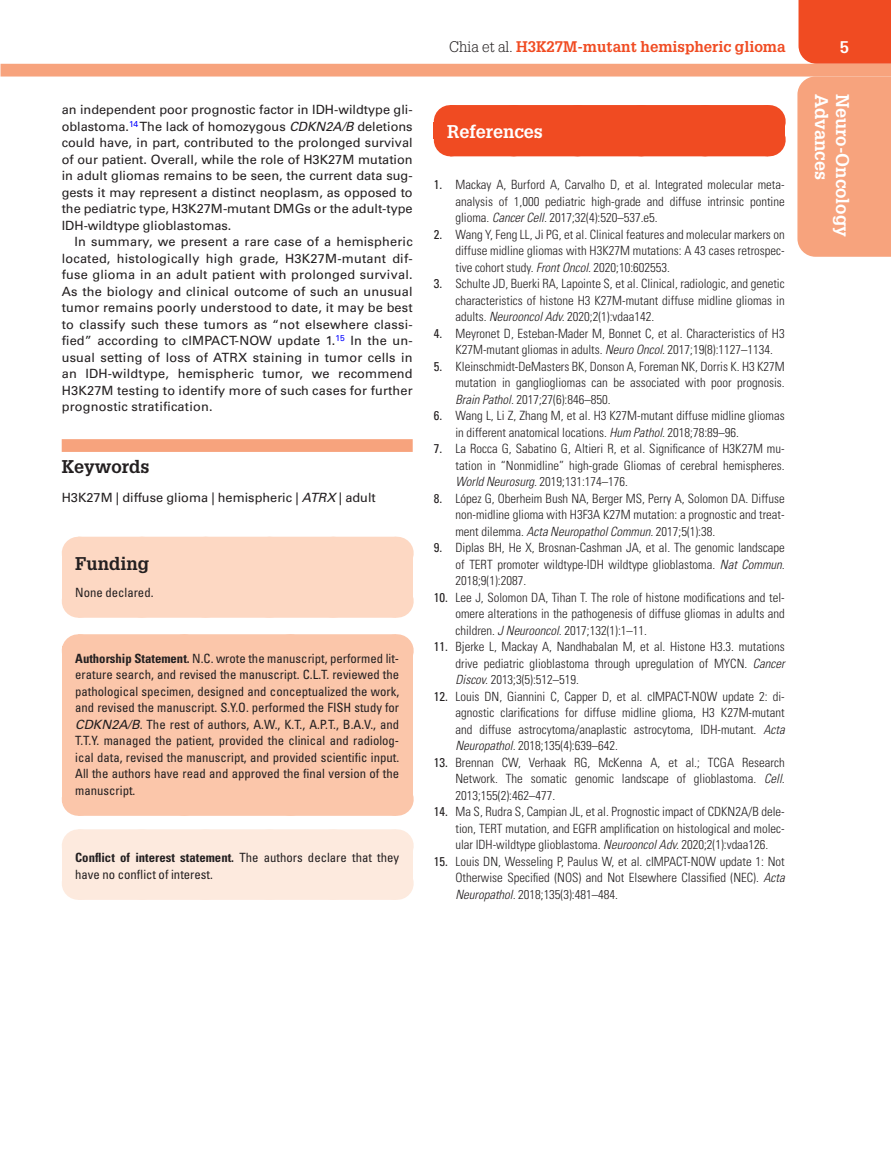
<style>
.page{position:relative;width:891px;height:1175px;background:#fff}
.page>*{position:absolute;margin:0;border:0;box-sizing:border-box;transform-origin:0 0}
.t1{font:700 18px "Glypha LT Std";color:#fff}
.t2{font:700 18px "Glypha LT Std";color:#231f20}
.t3{font:700 16.5px "Glypha LT Std";color:#fff}
.t4{font:700 15px "Glypha LT Std";color:#f04b22}
.t5{font:300 condensed 12.75px/16.5px "Univers LT Std";color:#231f20;text-align:justify}
.t6{font:12.75px/16.5px "Univers LT Std";color:#231f20;text-align:justify}
.t7{font:condensed 12.75px/16.5px "Univers LT Std";color:#231f20;text-align:justify}
.s1{font-style:italic}
.s2{font-weight:700}
.s3{font-style:italic;font-stretch:normal}
.s4{font-weight:300;color:#231f20}
.s5{font-weight:400}
</style>
<div class="page">
<div style="left:799px;top:0;width:92px;height:64px;background:#f04b22"></div>
<div style="left:1px;top:64px;width:890px;height:12px;background:#f7a37d"></div>
<div style="left:797px;top:76px;width:94px;height:181px;background:#f7a37d"></div>
<div style="left:62px;top:439px;width:351px;height:13px;background:#f7a37d"></div>
<div style="left:62px;top:554px;width:351px;height:33px;background:#fdd8c3"></div>
<div style="left:78px;top:536px;width:318px;height:33px;background:#fdd8c3"></div>
<svg style="left:142px;top:536px;width:222px;height:1px"></svg>
<hr style="left:396px;top:536px;width:1px;height:33px;background:#fdd8c3">
<div style="left:62px;top:584px;width:351px;height:16px;background:#fdd8c3"></div>
<div style="left:78px;top:584px;width:318px;height:33px;background:#fdd8c3"></div>
<hr style="left:396px;top:584px;width:1px;height:33px;background:#fdd8c3">
<div style="left:62px;top:646px;width:351px;height:156px;background:#fbc6aa"></div>
<div style="left:78px;top:634px;width:318px;height:33px;background:#fbc6aa"></div>
<svg style="left:187px;top:634px;width:156px;height:1px"></svg>
<hr style="left:396px;top:634px;width:1px;height:33px;background:#fbc6aa">
<div style="left:78px;top:782px;width:318px;height:33px;background:#fbc6aa"></div>
<hr style="left:396px;top:782px;width:1px;height:33px;background:#fbc6aa">
<div style="left:62px;top:845px;width:351px;height:37px;background:#fdeade"></div>
<div style="left:78px;top:829px;width:318px;height:33px;background:#fdeade"></div>
<hr style="left:396px;top:829px;width:1px;height:33px;background:#fdeade">
<div style="left:78px;top:866px;width:318px;height:33px;background:#fdeade"></div>
<hr style="left:396px;top:866px;width:1px;height:33px;background:#fdeade">
<div style="left:434px;top:122px;width:351px;height:17px;background:#f04b22"></div>
<div style="left:450px;top:105px;width:318px;height:33px;background:#f04b22"></div>
<hr style="left:768px;top:105px;width:1px;height:33px;background:#f04b22">
<div style="left:450px;top:123px;width:318px;height:33px;background:#f04b22"></div>
<hr style="left:768px;top:123px;width:1px;height:33px;background:#f04b22">
<p class="t6" style="left:62px;top:102px;width:353px">an independent poor prognostic factor in IDH-wildtype gli&shy;oblastoma.<sup>14</sup> The lack of homozygous <span class="s1">CDKN2A/B</span> deletions could have, in part, contributed to the prolonged survival of our patient. Overall, while the role of H3K27M mutation in adult gliomas remains to be seen, the current data sug&shy;gests it may represent a distinct neoplasm, as opposed to the pediatric type, H3K27M-mutant DMGs or the adult-type IDH-wildtype glioblastomas.</p>
<p class="t6" style="left:62px;top:234px;width:353px;text-indent:13px">In summary, we present a rare case of a hemispheric located, histologically high grade, H3K27M-mutant dif&shy;fuse glioma in an adult patient with prolonged survival.<br>As the biology and clinical outcome of such an unusual tumor remains poorly understood to date, it may be best to classify such these tumors as “not elsewhere classi&shy;fied” according to cIMPACT-NOW update 1.<sup>15</sup> In the un&shy;usual setting of loss of ATRX staining in tumor cells in an IDH-wildtype, hemispheric tumor, we recommend H3K27M testing to identify more of such cases for further prognostic stratification.</p>
<h1 class="t2" style="left:62px;top:455px;width:89px">Keywords</h1>
<p class="t6" style="left:62px;top:489px;width:316px">H3K27M | diffuse glioma | hemispheric | <span class="s1">ATRX</span> | adult</p>
<h1 class="t2" style="left:75px;top:552px;width:76px">Funding</h1>
<p class="t7" style="left:75px;top:584px;width:80px">None declared.</p>
<p class="t7" style="left:75px;top:650px;width:326px"><span class="s2">Authorship Statement.</span> N.C. wrote the manuscript, performed lit&shy;erature search, and revised the manuscript. C.L.T. reviewed the pathological specimen, designed and conceptualized the work, and revised the manuscript. S.Y.O. performed the FISH study for <span class="s3">CDKN2A/B</span>. The rest of authors, A.W., K.T., A.P.T., B.A.V., and T.T.Y. managed the patient, provided the clinical and radiolog&shy;ical data, revised the manuscript, and provided scientific input.<br>All the authors have read and approved the final version of the manuscript.</p>
<p class="t7" style="left:75px;top:849px;width:326px"><span class="s2">Conflict of interest statement.</span> The authors declare that they have no conflict of interest.</p>
<p class="t4" style="left:449px;top:37px;width:338px"><span class="s4">Chia et al.</span> H3K27M-mutant hemispheric glioma</p>
<p class="t3" style="left:840px;top:37px;width:11px">5</p>
<h1 class="t1" style="left:833px;top:94px;width:88px;rotate:90deg">Advances</h1>
<h1 class="t1" style="left:854px;top:94px;width:145px;rotate:90deg">Neuro-Oncology</h1>
<h1 class="t1" style="left:447px;top:120px;width:97px">References</h1>
<p class="t5" style="left:455px;top:176px;width:331px;text-indent:-22px"><span class="s5">1.</span> Mackay A, Burford A, Carvalho D, et al. Integrated molecular meta&shy;analysis of 1,000 pediatric high-grade and diffuse intrinsic pontine glioma. <span class="s1">Cancer Cell.</span> 2017;32(4):520–537.e5.</p>
<p class="t5" style="left:455px;top:226px;width:331px;text-indent:-22px"><span class="s5">2.</span> Wang Y, Feng LL, Ji PG, et al. Clinical features and molecular markers on diffuse midline gliomas with H3K27M mutations: A 43 cases retrospec&shy;tive cohort study. <span class="s1">Front Oncol.</span> 2020;10:602553.</p>
<p class="t5" style="left:455px;top:275px;width:331px;text-indent:-22px"><span class="s5">3.</span> Schulte JD, Buerki RA, Lapointe S, et al. Clinical, radiologic, and genetic characteristics of histone H3 K27M-mutant diffuse midline gliomas in adults. <span class="s1">Neurooncol Adv.</span> 2020;2(1):vdaa142.</p>
<p class="t5" style="left:455px;top:325px;width:331px;text-indent:-22px"><span class="s5">4.</span> Meyronet D, Esteban-Mader M, Bonnet C, et al. Characteristics of H3<br>K27M-mutant gliomas in adults. <span class="s1">Neuro Oncol.</span> 2017;19(8):1127–1134.</p>
<p class="t5" style="left:455px;top:358px;width:331px;text-indent:-22px"><span class="s5">5.</span> Kleinschmidt-DeMasters BK, Donson A, Foreman NK, Dorris K. H3 K27M mutation in gangliogliomas can be associated with poor prognosis.<br><span class="s1">Brain Pathol.</span> 2017;27(6):846–850.</p>
<p class="t5" style="left:455px;top:407px;width:331px;text-indent:-22px"><span class="s5">6.</span> Wang L, Li Z, Zhang M, et al. H3 K27M-mutant diffuse midline gliomas in different anatomical locations. <span class="s1">Hum Pathol.</span> 2018;78:89–96.</p>
<p class="t5" style="left:455px;top:440px;width:331px;text-indent:-22px"><span class="s5">7.</span> La Rocca G, Sabatino G, Altieri R, et al. Significance of H3K27M mu&shy;tation in “Nonmidline” high-grade Gliomas of cerebral hemispheres.<br><span class="s1">World Neurosurg.</span> 2019;131:174–176.</p>
<p class="t5" style="left:455px;top:490px;width:331px;text-indent:-22px"><span class="s5">8.</span> López G, Oberheim Bush NA, Berger MS, Perry A, Solomon DA. Diffuse non-midline glioma with H3F3A K27M mutation: a prognostic and treat&shy;ment dilemma. <span class="s1">Acta Neuropathol Commun.</span> 2017;5(1):38.</p>
<p class="t5" style="left:455px;top:539px;width:331px;text-indent:-22px"><span class="s5">9.</span> Diplas BH, He X, Brosnan-Cashman JA, et al. The genomic landscape of TERT promoter wildtype-IDH wildtype glioblastoma. <span class="s1">Nat Commun.<br></span>2018;9(1):2087.</p>
<p class="t5" style="left:455px;top:589px;width:331px;text-indent:-22px"><span class="s5">10.</span> Lee J, Solomon DA, Tihan T. The role of histone modifications and tel&shy;omere alterations in the pathogenesis of diffuse gliomas in adults and children. <span class="s1">J Neurooncol.</span> 2017;132(1):1–11.</p>
<p class="t5" style="left:455px;top:638px;width:331px;text-indent:-22px"><span class="s5">11.</span> Bjerke L, Mackay A, Nandhabalan M, et al. Histone H3.3. mutations drive pediatric glioblastoma through upregulation of MYCN. <span class="s1">Cancer Discov.</span> 2013;3(5):512–519.</p>
<p class="t5" style="left:455px;top:688px;width:331px;text-indent:-22px"><span class="s5">12.</span> Louis DN, Giannini C, Capper D, et al. cIMPACT-NOW update 2: di&shy;agnostic clarifications for diffuse midline glioma, H3 K27M-mutant and diffuse astrocytoma/anaplastic astrocytoma, IDH-mutant. <span class="s1">Acta Neuropathol.</span> 2018;135(4):639–642.</p>
<p class="t5" style="left:455px;top:754px;width:331px;text-indent:-22px"><span class="s5">13.</span> Brennan CW, Verhaak RG, McKenna A, et al.; TCGA Research Network. The somatic genomic landscape of glioblastoma. <span class="s1">Cell.<br></span>2013;155(2):462–477.</p>
<p class="t5" style="left:455px;top:803px;width:331px;text-indent:-22px"><span class="s5">14.</span> Ma S, Rudra S, Campian JL, et al. Prognostic impact of CDKN2A/B dele&shy;tion, TERT mutation, and EGFR amplification on histological and molec&shy;ular IDH-wildtype glioblastoma. <span class="s1">Neurooncol Adv.</span> 2020;2(1):vdaa126.</p>
<p class="t5" style="left:455px;top:853px;width:331px;text-indent:-22px"><span class="s5">15.</span> Louis DN, Wesseling P, Paulus W, et al. cIMPACT-NOW update 1: Not Otherwise Specified (NOS) and Not Elsewhere Classified (NEC). <span class="s1">Acta Neuropathol.</span> 2018;135(3):481–484.</p>
</div>
